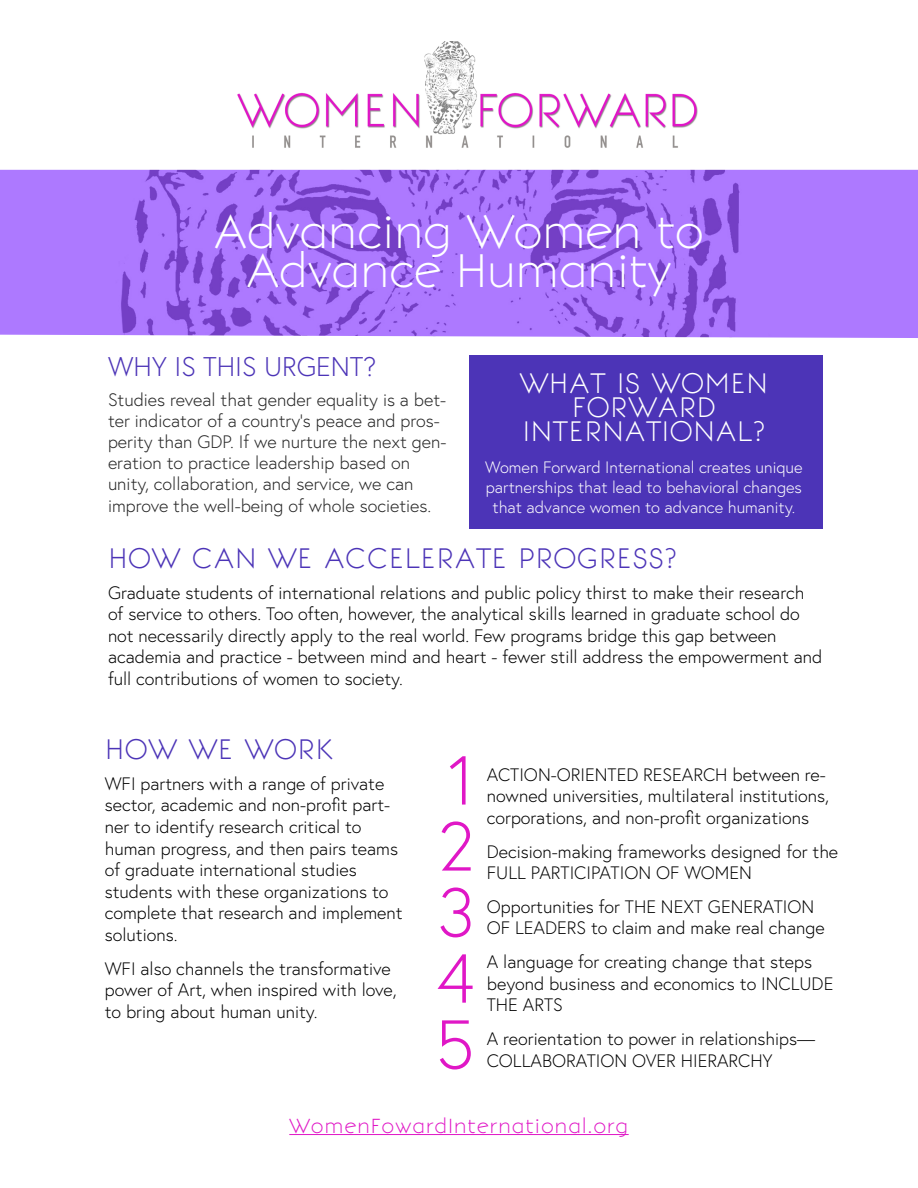
<style>
.page{position:relative;width:918px;height:1188px;background:#fff}
.page>*{position:absolute;margin:0;border:0;box-sizing:border-box;transform-origin:0 0}
.t1{font:300 69px/66px "Europa";color:#e017c6;text-align:justify}
.t2{font:300 45px/39px "Bonveno CF";letter-spacing:-.06em;color:#fff;text-align:center}
.t3{font:300 27px "Bonveno CF";color:#4c34b7}
.t4{font:300 27px/24px "Bonveno CF";color:#fff;text-align:center}
.t5{font:300 27px "Europa";color:#4c34b7}
.t6{font:300 19.5px "Bonveno CF";color:#e017c6}
.t7{font:300 18px/21.6px "Europa";color:#000}
.t8{font:300 18px/21.1px "Europa";color:#262626}
.t9{font:300 16.5px/19.8px "Europa";color:#fff;text-align:center}
</style>
<div class="page">
<img style="left:237px;top:41px;width:461px;height:107px">
<img style="left:0;top:170px;width:918px;height:168px">
<div style="left:470px;top:355px;width:353px;height:174px;background:#4c34b7"></div>
<hr style="left:289px;top:1134px;width:340px;height:1px;background:#e017c6">
<h2 class="t2" style="left:213px;top:211px;width:494px">Advancing Women to<br>Advance Humanity</h2>
<h3 class="t5" style="left:108px;top:350px;width:270px">WHY IS THIS URGENT?</h3>
<p class="t8" style="left:108px;top:389px;width:340px">Studies reveal that gender equality is a bet&shy;ter indicator of a country’s peace and pros&shy;perity than GDP. If we nurture the next gen&shy;eration to practice leadership based on unity, collaboration, and service, we can improve the well-being of whole societies.</p>
<h3 class="t4" style="left:519px;top:371px;width:250px">WHAT IS WOMEN<br>FORWARD<br>INTERNATIONAL?</h3>
<p class="t9" style="left:485px;top:457px;width:319px">Women Forward International creates unique partnerships that lead to behavioral changes that advance women to advance humanity.</p>
<h3 class="t3" style="left:108px;top:540px;width:571px">HOW CAN WE ACCELERATE PROGRESS?</h3>
<p class="t7" style="left:108px;top:581px;width:716px">Graduate students of international relations and public policy thirst to make their research of service to others. Too often, however, the analytical skills learned in graduate school do not necessarily directly apply to the real world. Few programs bridge this gap between academia and practice - between mind and heart - fewer still address the empowerment and full contributions of women to society.</p>
<h3 class="t3" style="left:105px;top:731px;width:231px">HOW WE WORK</h3>
<p class="t7" style="left:105px;top:773px;width:299px">WFI partners with a range of private sector, academic and non-profit part&shy;ner to identify research critical to human progress, and then pairs teams of graduate international studies students with these organizations to complete that research and implement solutions.</p>
<p class="t7" style="left:105px;top:957px;width:293px">WFI also channels the transformative power of Art, when inspired with love, to bring about human unity.</p>
<h1 class="t1" style="left:435px;top:747px;width:41px">1<br>2<br>3<br>4<br>5</h1>
<p class="t7" style="left:487px;top:764px;width:344px">ACTION-ORIENTED RESEARCH between re&shy;nowned universities, multilateral institutions, corporations, and non-profit organizations</p>
<p class="t7" style="left:487px;top:840px;width:353px">Decision-making frameworks designed for the<br>FULL PARTICIPATION OF WOMEN</p>
<p class="t7" style="left:487px;top:896px;width:340px">Opportunities for THE NEXT GENERATION<br>OF LEADERS to claim and make real change</p>
<p class="t7" style="left:487px;top:951px;width:348px">A language for creating change that steps beyond business and economics to INCLUDE<br>THE ARTS</p>
<p class="t7" style="left:487px;top:1028px;width:330px">A reorientation to power in relationships—<br>COLLABORATION OVER HIERARCHY</p>
<p class="t6" style="left:289px;top:1112px;width:341px">WomenFowardInternational.org</p>
</div>
